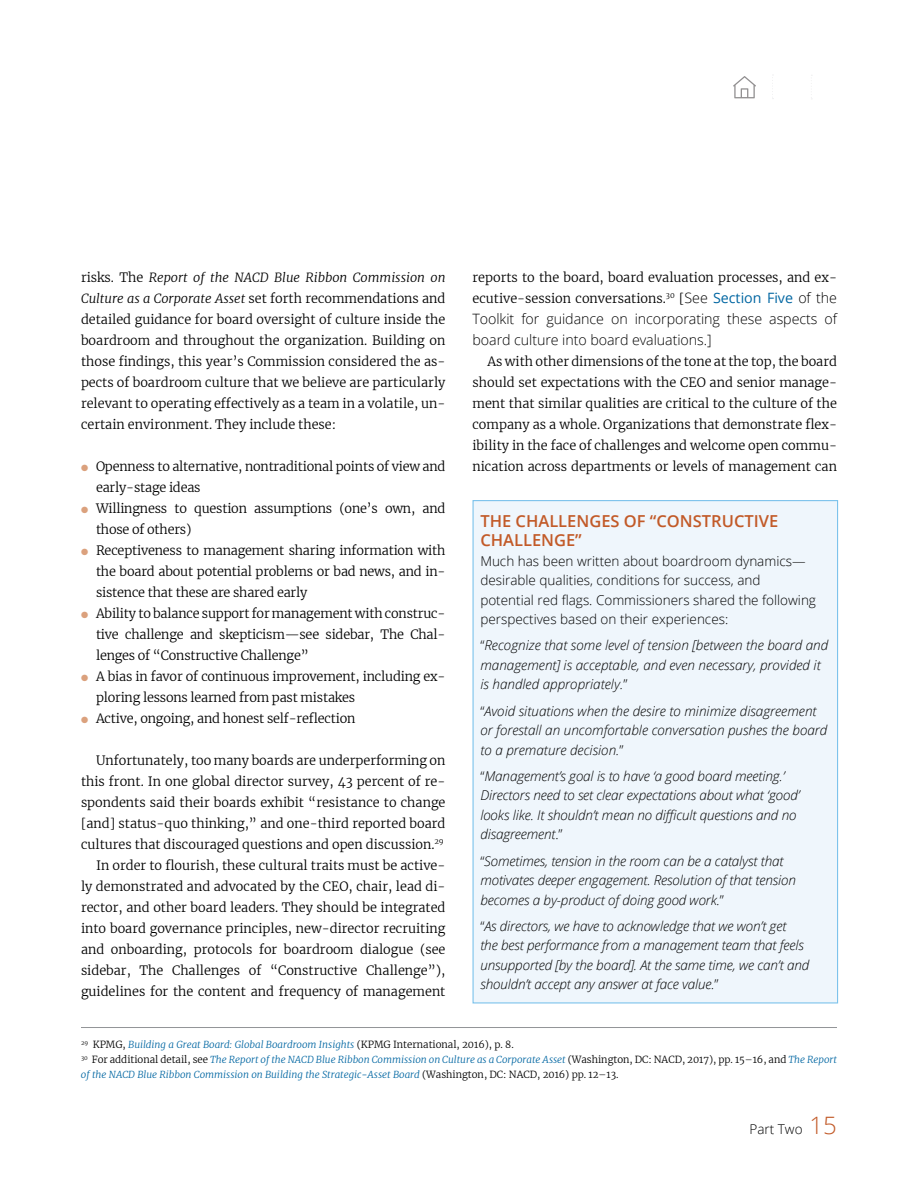
<style>
.page{position:relative;width:918px;height:1188px;background:#fff}
.page>*{position:absolute;margin:0;border:0;box-sizing:border-box;transform-origin:0 0}
.t1{font:600 16.5px/19.5px "Open Sans";color:#c25a28}
.t2{font:300 14.25px/21px "Open Sans";letter-spacing:-.005em;color:#000}
.t3{font:italic 300 13.5px/19.5px "Open Sans";letter-spacing:-.01em;color:#000}
.t4{font:300 13.5px/19.5px "Open Sans";color:#000}
.t5{font:300 12.75px/21px "Merriweather";color:#000;text-align:justify}
.t6{font:italic 300 9.75px/15px "Merriweather";color:#0066a2}
.s1{font-style:italic}
.s2{color:#dba17d}
.s3{font-family:"Open Sans";font-size:14.25px}
.s4{font-family:"Open Sans";font-weight:400;font-size:14.25px;color:#0066a2}
.s5{font-style:normal}
.s6{font-style:normal;color:#000}
.s7{font-size:24px;color:#c25a28}
</style>
<div class="page">
<svg style="left:733px;top:76px;width:23px;height:22px"></svg>
<hr style="left:81px;top:1027px;width:756px;height:1px;background:#939598">
<div style="left:473px;top:501px;width:365px;height:502px;background:#eff6fc"></div>
<p class="t5" style="left:81px;top:266px;width:366px">risks. The <span class="s1">Report of the NACD Blue Ribbon Commission on Culture as a Corporate Asset</span> set forth recommendations and detailed guidance for board oversight of culture inside the boardroom and throughout the organization. Building on those findings, this year’s Commission considered the as&shy;pects of boardroom culture that we believe are particularly relevant to operating effectively as a team in a volatile, un&shy;certain environment. They include these:</p>
<p class="t5" style="left:96px;top:455px;width:351px;text-indent:-15px"><span class="s2">●</span> Openness to alternative, nontraditional points of view and early-stage ideas</p>
<p class="t5" style="left:96px;top:497px;width:351px;text-indent:-15px"><span class="s2">●</span> Willingness to question assumptions (one’s own, and those of others)</p>
<p class="t5" style="left:96px;top:539px;width:351px;text-indent:-15px"><span class="s2">●</span> Receptiveness to management sharing information with the board about potential problems or bad news, and in&shy;sistence that these are shared early</p>
<p class="t5" style="left:96px;top:602px;width:351px;text-indent:-15px"><span class="s2">●</span> Ability to balance support for management with construc&shy;tive challenge and skepticism—see sidebar, The Chal&shy;lenges of “Constructive Challenge”</p>
<p class="t5" style="left:96px;top:665px;width:351px;text-indent:-15px"><span class="s2">●</span> A bias in favor of continuous improvement, including ex&shy;ploring lessons learned from past mistakes</p>
<p class="t5" style="left:81px;top:707px;width:276px"><span class="s2">●</span> Active, ongoing, and honest self-reflection</p>
<p class="t5" style="left:81px;top:749px;width:366px;text-align:right">Unfortunately, too many boards are underperforming on this front. In one global director survey, 43 percent of re&shy;spondents said their boards exhibit “resistance to change [and] status-quo thinking,” and one-third reported board cultures that discouraged questions and open discussion.<sup>29<br></sup>In order to flourish, these cultural traits must be active-<br>ly demonstrated and advocated by the CEO, chair, lead di&shy;rector, and other board leaders. They should be integrated into board governance principles, new-director recruiting and onboarding, protocols for boardroom dialogue (see sidebar, The Challenges of “Constructive Challenge”), guidelines for the content and frequency of management</p>
<p class="t5" style="left:473px;top:266px;width:366px">reports to the board, board evaluation processes, and ex&shy;ecutive-session conversations.<sup>30</sup> [<span class="s3">See</span> <span class="s4">Section Five</span> <span class="s3">of the</span></p>
<p class="t2" style="left:472px;top:308px;width:366px">Toolkit for guidance on incorporating these aspects of board culture into board evaluations.]</p>
<p class="t5" style="left:473px;top:350px;width:366px;text-indent:15px">As with other dimensions of the tone at the top, the board should set expectations with the CEO and senior manage&shy;ment that similar qualities are critical to the culture of the company as a whole. Organizations that demonstrate flex&shy;ibility in the face of challenges and welcome open commu&shy;nication across departments or levels of management can</p>
<p class="t1" style="left:480px;top:511px;width:300px">THE CHALLENGES OF “CONSTRUCTIVE<br>CHALLENGE”</p>
<p class="t4" style="left:480px;top:551px;width:337px">Much has been written about boardroom dynamics— desirable qualities, conditions for success, and potential red flags. Commissioners shared the following perspectives based on their experiences:</p>
<p class="t3" style="left:480px;top:635px;width:349px"><span class="s5">“</span>Recognize that some level of tension [between the board and management] is acceptable, and even necessary, provided it is handled appropriately.<span class="s5">”</span></p>
<p class="t3" style="left:480px;top:701px;width:348px"><span class="s5">“</span>Avoid situations when the desire to minimize disagreement or forestall an uncomfortable conversation pushes the board to a premature decision.<span class="s5">”</span></p>
<p class="t3" style="left:480px;top:766px;width:321px"><span class="s5">“</span>Management’s goal is to have ‘a good board meeting.’ Directors need to set clear expectations about what ‘good’ looks like. It shouldn’t mean no difficult questions and no disagreement<span class="s5">.”</span></p>
<p class="t3" style="left:480px;top:851px;width:317px"><span class="s5">“</span>Sometimes, tension in the room can be a catalyst that motivates deeper engagement. Resolution of that tension becomes a by-product of doing good work.<span class="s5">”</span></p>
<p class="t3" style="left:480px;top:916px;width:330px"><span class="s5">“</span>As directors, we have to acknowledge that we won’t get<br>the best performance from a management team that feels unsupported [by the board]. At the same time, we can’t and shouldn’t accept any answer at face value.<span class="s5">”</span></p>
<p class="t6" style="left:81px;top:1037px;width:758px"><sup>29</sup> <span class="s6">KPMG,</span> Building a Great Board: Global Boardroom Insights <span class="s6">(KPMG International, 2016), p. 8.<br></span><sup>30</sup> <span class="s6">For additional detail, see</span> The Report of the NACD Blue Ribbon Commission on Culture as a Corporate Asset <span class="s6">(Washington, DC: NACD, 2017), pp. 15–16, and</span> The Report of the NACD Blue Ribbon Commission on Building the Strategic-Asset Board <span class="s6">(Washington, DC: NACD, 2016) pp. 12–13.</span></p>
<p class="t4" style="left:750px;top:1119px;width:89px">Part Two <span class="s7">15</span></p>
</div>
